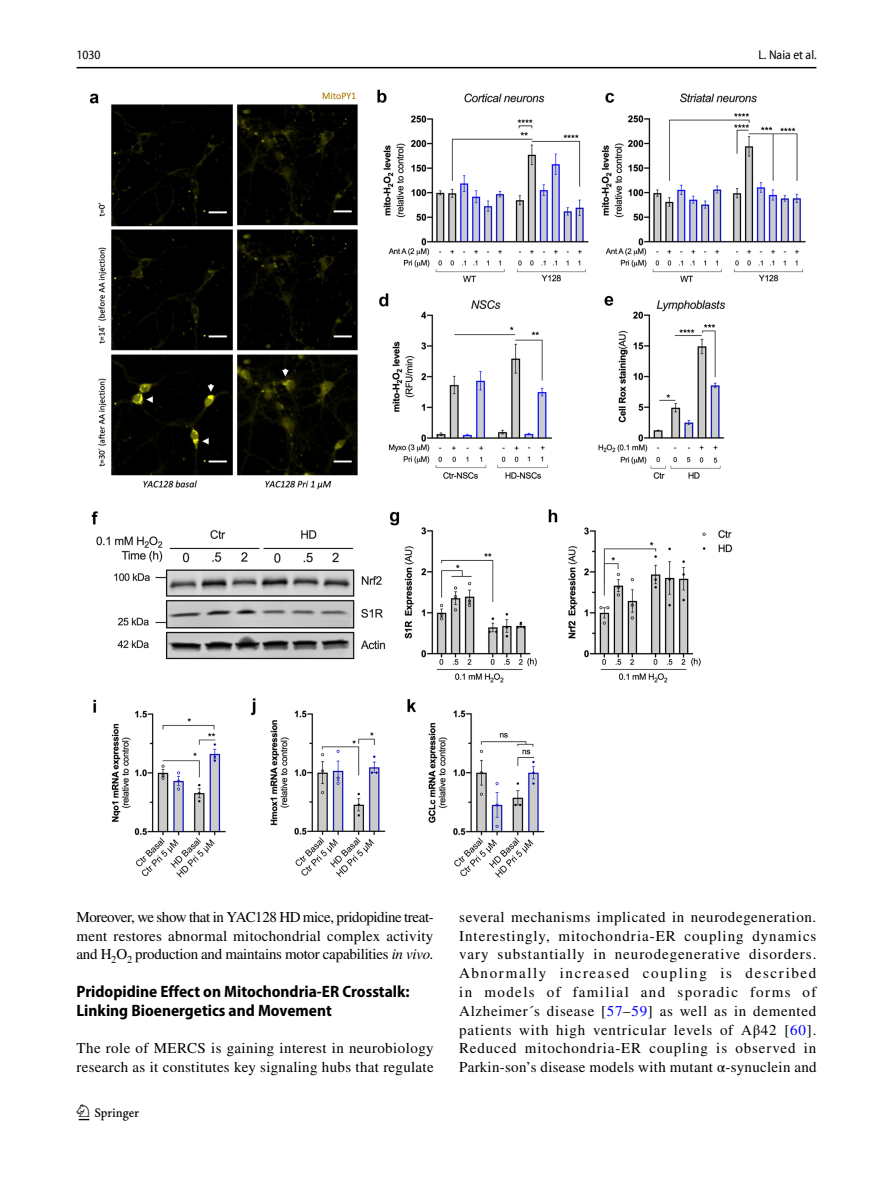
<style>
.page{position:relative;width:893px;height:1187px;background:#fff}
.page>*{position:absolute;margin:0;border:0;box-sizing:border-box;transform-origin:0 0}
.t1{font:22.5px "Springnew Regular 2";color:#000}
.t2{font:700 semi-condensed 16.5px/18.8px "Myriad Pro";color:#000}
.t3{font:15px/18.8px "STIX";letter-spacing:.02em;color:#000;text-align:justify}
.t4{font:semi-condensed 12.75px "Myriad Pro Unic";color:#000}
.s1{font-style:italic}
.s2{color:#00f}
</style>
<div class="page">
<hr style="left:77px;top:67px;width:739px;height:1px;background:#000">
<img style="left:89px;top:89px;width:717px;height:789px">
<p class="t4" style="left:76px;top:50px;width:26px">1030</p>
<p class="t4" style="left:758px;top:50px;width:60px">L. Naia et al.</p>
<p class="t3" style="left:77px;top:908px;width:359px">Moreover, we show that in YAC128 HD mice, pridopidine treat&shy;ment restores abnormal mitochondrial complex activity and H<sub>2</sub>O<sub>2</sub> production and maintains motor capabilities <span class="s1">in vivo.</span></p>
<p class="t2" style="left:77px;top:982px;width:335px">Pridopidine Effect on Mitochondria‑ER Crosstalk:<br>Linking Bioenergetics and Movement</p>
<p class="t3" style="left:77px;top:1039px;width:359px">The role of MERCS is gaining interest in neurobiology research as it constitutes key signaling hubs that regulate</p>
<h1 class="t1" style="left:79px;top:1104px;width:62px">1 3</h1>
<p class="t3" style="left:459px;top:908px;width:359px">several mechanisms implicated in neurodegeneration.<br>Interestingly, mitochondria-ER coupling dynamics vary substantially in neurodegenerative disorders.<br>Abnormally increased coupling is described in models of familial and sporadic forms of Alzheimer´s disease [<span class="s2">57</span>–<span class="s2">59</span>] as well as in demented patients with high ventricular levels of Aβ42 [<span class="s2">60</span>].<br>Reduced mitochondria-ER coupling is observed in Parkin-son’s disease models with mutant α-synuclein and</p>
</div>
